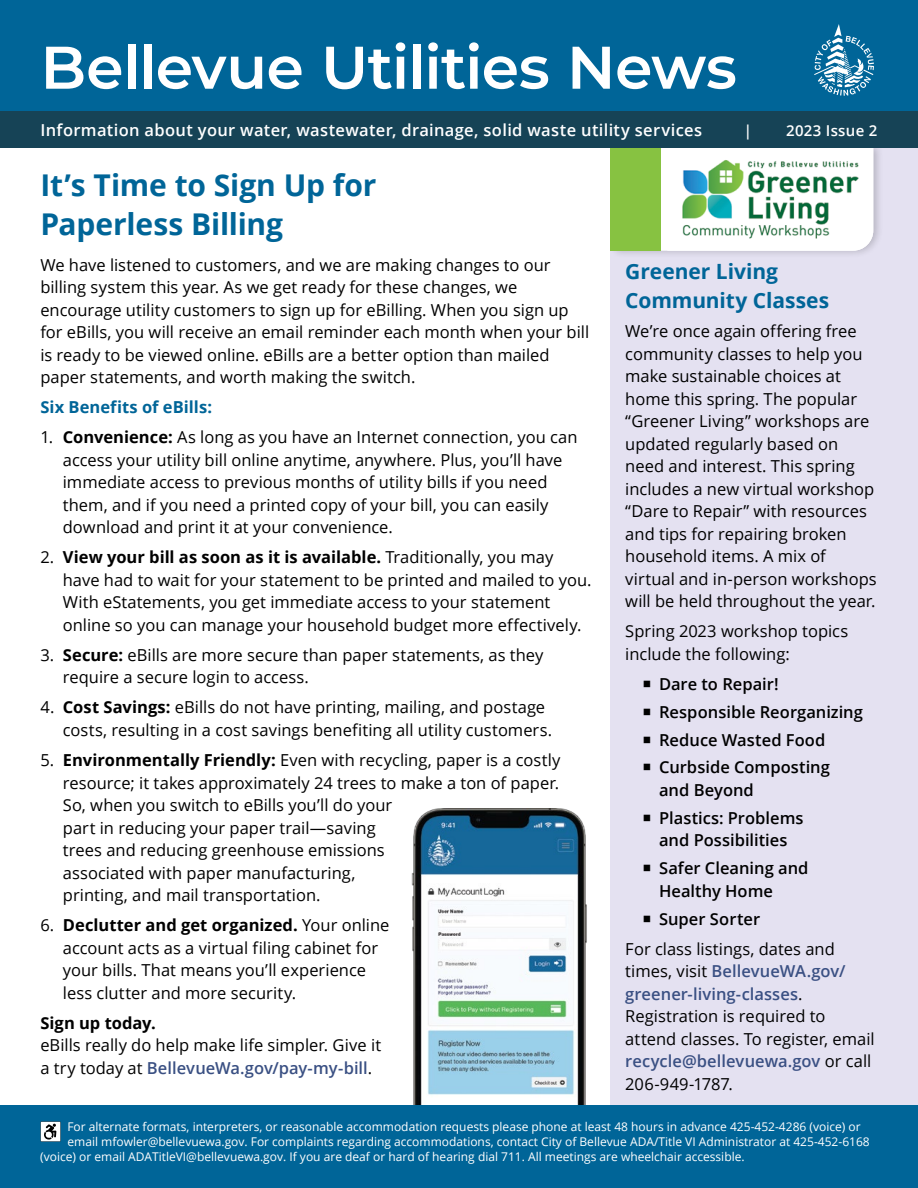
<style>
.page{position:relative;width:918px;height:1188px;background:#fff}
.page>*{position:absolute;margin:0;border:0;box-sizing:border-box;transform-origin:0 0}
.t1{font:600 60px "Montserrat";letter-spacing:-.015em;color:#fff}
.t2{font:700 30px/39px "Open Sans";letter-spacing:-.005em;color:#006598}
.t3{font:700 21px/28.5px "Open Sans";letter-spacing:-.005em;color:#006598}
.Body_Text{font:16.5px/22.5px "Open Sans";color:#000}
.t4{font:600 16.5px/22.5px "Open Sans";color:#000}
.t5{font:600 16.5px "Open Sans";letter-spacing:.02em;color:#fff}
.Body_Text-2{font:700 16.5px "Open Sans";letter-spacing:.005em;color:#006598}
.t6{font:600 15px "Open Sans";letter-spacing:.02em;color:#fff}
.text{font:12px "Open Sans";color:#fff}
.s1{font-weight:700}
.s2{font-weight:600;color:#3a5083}
</style>
<div class="page">
<div style="left:610px;top:110px;width:308px;height:1001px;background:#e4e1f1"></div>
<div style="left:609px;top:140px;width:274px;height:119px;background:#000;opacity:.2"></div>
<img style="left:667px;top:148px;width:206px;height:103px">
<div style="left:610px;top:148px;width:52px;height:103px;background:#87c241"></div>
<img style="left:404px;top:808px;width:191px;height:298px">
<div style="left:0;top:1106px;width:918px;height:82px;background:#006598"></div>
<div style="left:0;top:0;width:918px;height:118px;background:#006598"></div>
<svg style="left:814px;top:24px;width:60px;height:72px"></svg>
<div style="left:0;top:111px;width:918px;height:37px;background:#164356"></div>
<svg style="left:41px;top:1122px;width:20px;height:20px"></svg>
<p class="t1" style="left:40px;top:25px;width:698px">Bellevue Utilities News</p>
<p class="t5" style="left:40px;top:118px;width:663px">Information about your water, wastewater, drainage, solid waste utility services</p>
<p class="t6" style="left:744px;top:120px;width:10px">|</p>
<p class="t6" style="left:786px;top:120px;width:93px">2023 Issue 2</p>
<h1 class="t2" style="left:40px;top:165px;width:338px">It’s Time to Sign Up for<br>Paperless Billing</h1>
<p class="Body_Text" style="left:40px;top:253px;width:550px">We have listened to customers, and we are making changes to our billing system this year. As we get ready for these changes, we encourage utility customers to sign up for eBilling. When you sign up for eBills, you will receive an email reminder each month when your bill is ready to be viewed online. eBills are a better option than mailed paper statements, and worth making the switch.</p>
<p class="Body_Text-2" style="left:40px;top:396px;width:173px">Six Benefits of eBills:</p>
<p class="Body_Text" style="left:63px;top:426px;width:516px;text-indent:-22px">1. <span class="s1">Convenience:</span> As long as you have an Internet connection, you can access your utility bill online anytime, anywhere. Plus, you’ll have immediate access to previous months of utility bills if you need them, and if you need a printed copy of your bill, you can easily download and print it at your convenience.</p>
<p class="Body_Text" style="left:63px;top:546px;width:530px;text-indent:-22px">2. <span class="s1">View your bill as soon as it is available.</span> Traditionally, you may have had to wait for your statement to be printed and mailed to you.<br>With eStatements, you get immediate access to your statement online so you can manage your household budget more effectively.</p>
<p class="Body_Text" style="left:63px;top:643px;width:482px;text-indent:-22px">3. <span class="s1">Secure:</span> eBills are more secure than paper statements, as they require a secure login to access.</p>
<p class="Body_Text" style="left:63px;top:696px;width:491px;text-indent:-22px">4. <span class="s1">Cost Savings:</span> eBills do not have printing, mailing, and postage costs, resulting in a cost savings benefiting all utility customers.</p>
<p class="Body_Text" style="left:63px;top:748px;width:499px;text-indent:-22px">5. <span class="s1">Environmentally Friendly:</span> Even with recycling, paper is a costly resource; it takes approximately 24 trees to make a ton of paper.<br>So, when you switch to eBills you’ll do your<br>part in reducing your paper trail—saving<br>trees and reducing greenhouse emissions<br>associated with paper manufacturing,<br>printing, and mail transportation.</p>
<p class="Body_Text" style="left:63px;top:913px;width:328px;text-indent:-22px">6. <span class="s1">Declutter and get organized.</span> Your online account acts as a virtual filing cabinet for your bills. That means you’ll experience less clutter and more security.</p>
<p class="Body_Text" style="left:40px;top:1011px;width:342px"><span class="s1">Sign up today.<br></span>eBills really do help make life simpler. Give it a try today at <span class="s2">BellevueWa.gov/pay-my-bill</span>.</p>
<h2 class="t3" style="left:625px;top:257px;width:205px">Greener Living<br>Community Classes</h2>
<p class="Body_Text" style="left:625px;top:319px;width:253px">We’re once again offering free community classes to help you make sustainable choices at home this spring. The popular “Greener Living” workshops are updated regularly based on need and interest. This spring includes a new virtual workshop “Dare to Repair” with resources and tips for repairing broken household items. A mix of virtual and in-person workshops will be held throughout the year.</p>
<p class="Body_Text" style="left:625px;top:620px;width:224px">Spring 2023 workshop topics include the following:</p>
<p class="t4" style="left:659px;top:672px;width:121px">Dare to Repair!</p>
<p class="t4" style="left:659px;top:700px;width:205px">Responsible Reorganizing</p>
<p class="t4" style="left:659px;top:728px;width:168px">Reduce Wasted Food</p>
<p class="t4" style="left:659px;top:756px;width:172px">Curbside Composting and Beyond</p>
<p class="t4" style="left:659px;top:806px;width:146px">Plastics: Problems and Possibilities</p>
<p class="t4" style="left:659px;top:857px;width:151px">Safer Cleaning and<br>Healthy Home</p>
<p class="t4" style="left:659px;top:907px;width:103px">Super Sorter</p>
<p class="Body_Text" style="left:625px;top:937px;width:251px">For class listings, dates and times, visit <span class="s2">BellevueWA.gov/ greener-living-classes</span>.<br>Registration is required to attend classes. To register, email <span class="s2">recycle@bellevuewa.gov</span> or call<br>206-949-1787.</p>
<p class="text" style="left:67px;top:1118px;width:795px">For alternate formats, interpreters, or reasonable accommodation requests please phone at least 48 hours in advance 425-452-4286 (voice) or</p>
<p class="text" style="left:67px;top:1133px;width:804px">email mfowler@bellevuewa.gov. For complaints regarding accommodations, contact City of Bellevue ADA/Title VI Administrator at 425-452-6168</p>
<p class="text" style="left:40px;top:1148px;width:706px">(voice) or email ADATitleVI@bellevuewa.gov. If you are deaf or hard of hearing dial 711. All meetings are wheelchair accessible.</p>
</div>
